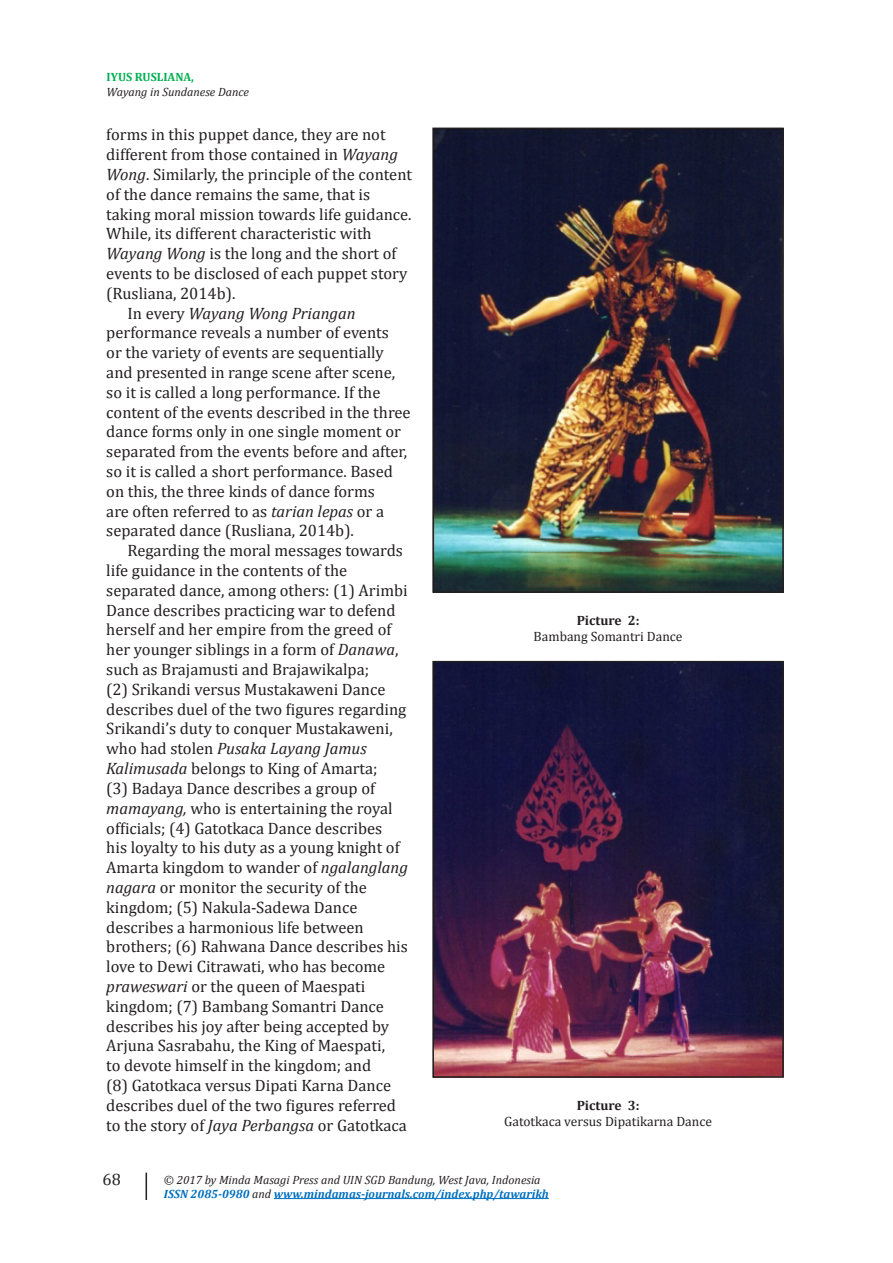
<style>
.page{position:relative;width:893px;height:1263px;background:#fff}
.page>*{position:absolute;margin:0;border:0;box-sizing:border-box;transform-origin:0 0}
.t1{font:16.5px/19.8px "Cambria";color:#231f20}
.t2{font:13.5px "Cambria";color:#231f20}
.t3{font:700 13.5px "Cambria";color:#231f20}
.t4{font:italic 12px/14.4px "Cambria";color:#231f20}
.t5{font:700 12px "Cambria";color:#00b050}
.s1{font-style:italic}
.s2{font-weight:700;color:#0070c0}
</style>
<div class="page">
<svg style="left:146px;top:1172px;width:1px;height:28px"></svg>
<hr style="left:274px;top:1198px;width:275px;height:1px;background:#0070c0">
<img style="left:435px;top:131px;width:346px;height:459px">
<div style="left:432px;top:128px;width:352px;height:465px;border:2px solid #231f20"></div>
<img style="left:435px;top:664px;width:346px;height:411px">
<div style="left:432px;top:661px;width:352px;height:417px;border:2px solid #231f20"></div>
<p class="t5" style="left:107px;top:69px;width:89px">IYUS RUSLIANA,</p>
<p class="t4" style="left:107px;top:84px;width:144px">Wayang in Sundanese Dance</p>
<p class="t1" style="left:106px;top:125px;width:307px">forms in this puppet dance, they are not different from those contained in <span class="s1">Wayang Wong</span>. Similarly, the principle of the content of the dance remains the same, that is taking moral mission towards life guidance.<br>While, its different characteristic with <span class="s1">Wayang Wong</span> is the long and the short of events to be disclosed of each puppet story (Rusliana, 2014b).</p>
<p class="t1" style="left:106px;top:303px;width:306px;text-indent:21px">In every <span class="s1">Wayang Wong Priangan </span>performance reveals a number of events<br>or the variety of events are sequentially and presented in range scene after scene, so it is called a long performance. If the content of the events described in the three dance forms only in one single moment or separated from the events before and after, so it is called a short performance. Based on this, the three kinds of dance forms<br>are often referred to as <span class="s1">tarian lepas</span> or a separated dance (Rusliana, 2014b).</p>
<p class="t1" style="left:106px;top:541px;width:303px;text-indent:21px">Regarding the moral messages towards life guidance in the contents of the separated dance, among others: (1) Arimbi Dance describes practicing war to defend herself and her empire from the greed of her younger siblings in a form of <span class="s1">Danawa</span>, such as Brajamusti and Brajawikalpa;<br>(2) Srikandi versus Mustakaweni Dance describes duel of the two figures regarding Srikandi’s duty to conquer Mustakaweni, who had stolen <span class="s1">Pusaka Layang Jamus Kalimusada</span> belongs to King of Amarta;<br>(3) Badaya Dance describes a group of <span class="s1">mamayang,</span> who is entertaining the royal officials; (4) Gatotkaca Dance describes<br>his loyalty to his duty as a young knight of Amarta kingdom to wander of <span class="s1">ngalanglang nagara</span> or monitor the security of the kingdom; (5) Nakula-Sadewa Dance describes a harmonious life between brothers; (6) Rahwana Dance describes his love to Dewi Citrawati, who has become <span class="s1">praweswari</span> or the queen of Maespati kingdom; (7) Bambang Somantri Dance describes his joy after being accepted by Arjuna Sasrabahu, the King of Maespati,<br>to devote himself in the kingdom; and<br>(8) Gatotkaca versus Dipati Karna Dance describes duel of the two figures referred to the story of <span class="s1">Jaya Perbangsa</span> or Gatotkaca</p>
<p class="t3" style="left:577px;top:611px;width:64px">Picture 2:</p>
<p class="t2" style="left:534px;top:629px;width:150px">Bambang Somantri Dance</p>
<p class="t3" style="left:577px;top:1096px;width:64px">Picture 3:</p>
<p class="t2" style="left:504px;top:1114px;width:209px">Gatotkaca versus Dipatikarna Dance</p>
<p class="t1" style="left:103px;top:1170px;width:20px">68</p>
<p class="t4" style="left:164px;top:1172px;width:386px">© 2017 by Minda Masagi Press and UIN SGD Bandung, West Java, Indonesia<br><span class="s2">ISSN 2085-0980</span> and <span class="s2">www.mindamas-journals.com/index.php/tawarikh</span></p>
</div>
